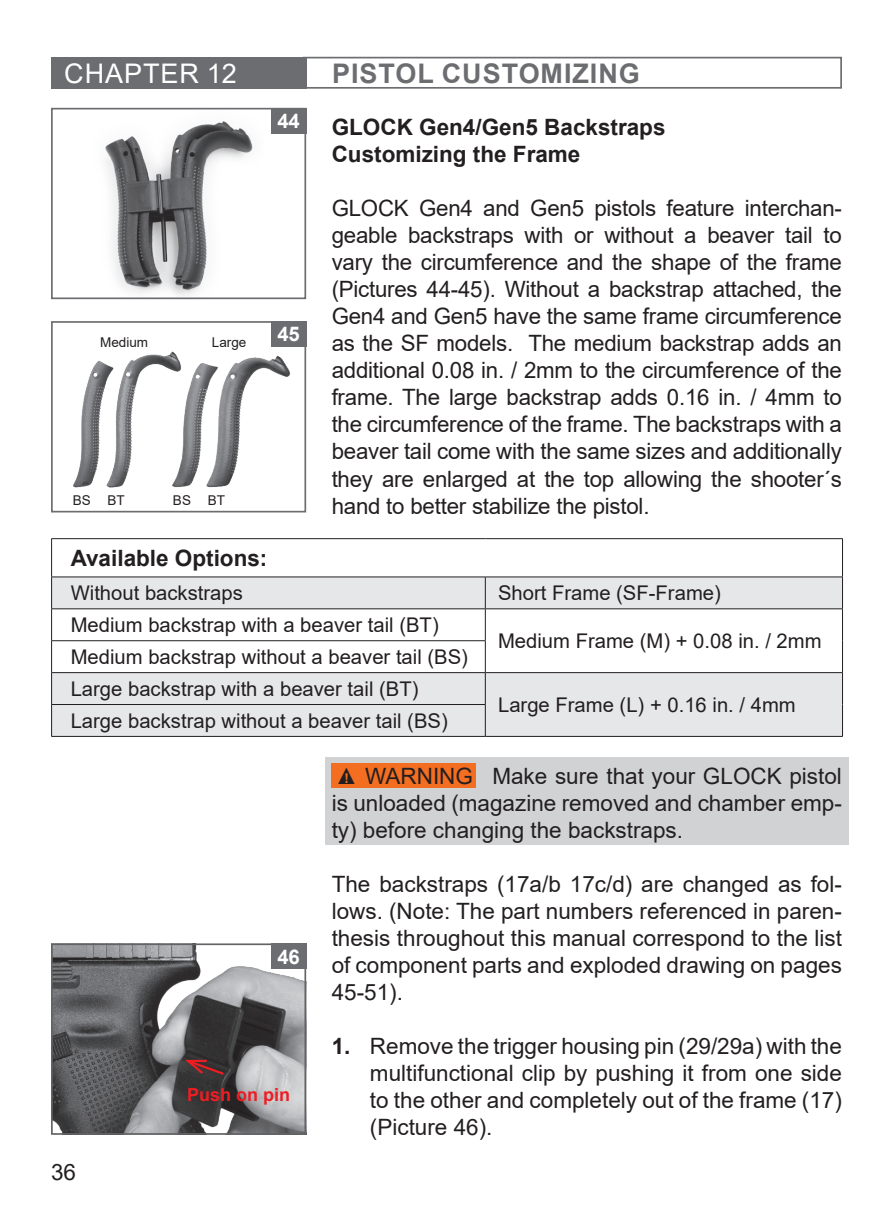
<style>
.page{position:relative;width:893px;height:1212px;background:#fff}
.page>*{position:absolute;margin:0;border:0;box-sizing:border-box;transform-origin:0 0}
.t1{font:700 27px "Arial";letter-spacing:.035em;color:#6c6d70}
.t2{font:27px "Arial";letter-spacing:.035em;color:#fff}
.t3{font:22.5px/27px "Arial";color:#231f20;text-align:justify}
.t4{font:700 22.5px/27px "Arial";color:#231f20}
.t5{font:20.25px/31.9px "Arial";color:#231f20}
.t6{font:700 20.25px "Arial";color:#fff}
.t7{font:700 18px "Arial";color:#ee1d23}
.t8{font:13.5px "Arial";color:#231f20}
.s1{font-weight:700}
.s2{font-weight:700;font-size:23.62px}
.s3{font-weight:700;font-size:13.5px;color:#f36e21}
</style>
<div class="page">
<div style="left:325px;top:757px;width:523px;height:87px;background:#d1d2d4"></div>
<img style="left:105px;top:121px;width:148px;height:175px">
<div style="left:51px;top:108px;width:255px;height:191px;border:2px solid #6c6d70"></div>
<div style="left:271px;top:108px;width:35px;height:25px;background:#6c6d70"></div>
<img style="left:73px;top:351px;width:217px;height:137px">
<div style="left:51px;top:321px;width:255px;height:191px;border:2px solid #6c6d70"></div>
<div style="left:271px;top:321px;width:35px;height:26px;background:#6c6d70"></div>
<img style="left:54px;top:946px;width:249px;height:186px">
<div style="left:51px;top:943px;width:255px;height:192px;border:2px solid #636366"></div>
<svg style="left:182px;top:1058px;width:44px;height:18px"></svg>
<div style="left:271px;top:943px;width:35px;height:26px;background:#6c6d70"></div>
<svg style="left:52px;top:577px;width:790px;height:159px;fill:#e6e7e9"></svg>
<div style="left:52px;top:641px;width:433px;height:32px;background:#fff"></div>
<hr style="left:51px;top:538px;width:434px;height:1px;background:#231f20">
<hr style="left:485px;top:538px;width:358px;height:1px;background:#231f20">
<hr style="left:51px;top:576px;width:434px;height:1px;background:#231f20">
<hr style="left:485px;top:576px;width:358px;height:1px;background:#231f20">
<hr style="left:51px;top:539px;width:1px;height:38px;background:#231f20">
<hr style="left:842px;top:539px;width:1px;height:38px;background:#231f20">
<hr style="left:51px;top:577px;width:1px;height:31px;background:#231f20">
<hr style="left:842px;top:577px;width:1px;height:31px;background:#231f20">
<hr style="left:51px;top:608px;width:434px;height:1px;background:#231f20">
<hr style="left:51px;top:609px;width:1px;height:31px;background:#231f20">
<hr style="left:485px;top:608px;width:358px;height:1px;background:#231f20">
<hr style="left:842px;top:609px;width:1px;height:32px;background:#231f20">
<hr style="left:51px;top:640px;width:435px;height:1px;background:#231f20">
<hr style="left:51px;top:641px;width:1px;height:31px;background:#231f20">
<hr style="left:842px;top:641px;width:1px;height:31px;background:#231f20">
<hr style="left:51px;top:672px;width:434px;height:1px;background:#231f20">
<hr style="left:51px;top:673px;width:1px;height:31px;background:#231f20">
<hr style="left:485px;top:672px;width:358px;height:1px;background:#231f20">
<hr style="left:51px;top:704px;width:435px;height:1px;background:#231f20">
<hr style="left:51px;top:705px;width:1px;height:31px;background:#231f20">
<hr style="left:51px;top:736px;width:434px;height:1px;background:#231f20">
<hr style="left:485px;top:736px;width:358px;height:1px;background:#231f20">
<hr style="left:485px;top:577px;width:1px;height:31px;background:#231f20">
<hr style="left:485px;top:609px;width:1px;height:31px;background:#231f20">
<hr style="left:485px;top:641px;width:1px;height:31px;background:#231f20">
<hr style="left:485px;top:673px;width:1px;height:31px;background:#231f20">
<hr style="left:485px;top:705px;width:1px;height:31px;background:#231f20">
<hr style="left:842px;top:673px;width:1px;height:31px;background:#231f20">
<hr style="left:842px;top:704px;width:1px;height:32px;background:#231f20">
<div style="left:51px;top:57px;width:255px;height:32px;background:#6c6d70"></div>
<div style="left:303px;top:57px;width:539px;height:32px;border:2px solid #6c6d70"></div>
<div style="left:332px;top:763px;width:144px;height:24px;background:#f36e21"></div>
<p class="t2" style="left:64px;top:54px;width:174px">CHAPTER 12</p>
<p class="t1" style="left:332px;top:54px;width:309px">PISTOL CUSTOMIZING</p>
<p class="t6" style="left:277px;top:107px;width:24px">44</p>
<p class="t8" style="left:100px;top:333px;width:50px">Medium</p>
<p class="t8" style="left:212px;top:333px;width:36px">Large</p>
<p class="t6" style="left:277px;top:320px;width:24px">45</p>
<p class="t8" style="left:73px;top:491px;width:54px">BS BT</p>
<p class="t8" style="left:173px;top:491px;width:54px">BS BT</p>
<p class="t4" style="left:332px;top:114px;width:335px">GLOCK Gen4/Gen5 Backstraps<br>Customizing the Frame</p>
<p class="t3" style="left:332px;top:195px;width:512px">GLOCK Gen4 and Gen5 pistols feature interchan&shy;geable backstraps with or without a beaver tail to vary the circumference and the shape of the frame (Pictures 44-45). Without a backstrap attached, the Gen4 and Gen5 have the same frame circumference as the SF models. The medium backstrap adds an additional 0.08 in. / 2mm to the circumference of the frame. The large backstrap adds 0.16 in. / 4mm to the circumference of the frame. The backstraps with a beaver tail come with the same sizes and additionally they are enlarged at the top allowing the shooter´s hand to better stabilize the pistol.</p>
<p class="t4" style="left:71px;top:545px;width:198px">Available Options:</p>
<p class="t5" style="left:71px;top:577px;width:174px">Without backstraps</p>
<p class="t5" style="left:498px;top:577px;width:224px">Short Frame (SF-Frame)</p>
<p class="t5" style="left:71px;top:609px;width:369px">Medium backstrap with a beaver tail (BT)</p>
<p class="t5" style="left:498px;top:625px;width:325px">Medium Frame (M) + 0.08 in. / 2mm</p>
<p class="t5" style="left:71px;top:641px;width:399px">Medium backstrap without a beaver tail (BS)<br>Large backstrap with a beaver tail (BT)</p>
<p class="t5" style="left:498px;top:689px;width:299px">Large Frame (L) + 0.16 in. / 4mm</p>
<p class="t5" style="left:71px;top:704px;width:379px">Large backstrap without a beaver tail (BS)</p>
<p class="t3" style="left:51px;top:1158px;width:27px">36</p>
<p class="t6" style="left:277px;top:942px;width:24px">46</p>
<p class="t7" style="left:187px;top:1082px;width:105px">Push on pin</p>
<p class="t3" style="left:332px;top:762px;width:512px;text-indent:161px">Make sure that your GLOCK pistol is unloaded (magazine removed and chamber emp&shy;ty) before changing the backstraps.</p>
<p class="t3" style="left:332px;top:870px;width:512px">The backstraps (17a/b 17c/d) are changed as fol&shy;lows. (Note: The part numbers referenced in paren&shy;thesis throughout this manual correspond to the list of component parts and exploded drawing on pages 45-51).</p>
<p class="t3" style="left:370px;top:1032px;width:473px;text-indent:-38px"><span class="s1">1.</span> Remove the trigger housing pin (29/29a) with the multifunctional clip by pushing it from one side to the other and completely out of the frame (17) (Picture 46).</p>
<p class="t3" style="left:335px;top:763px;width:140px"><span class="s2">▲</span><span class="s3">!</span> WARNING</p>
</div>
